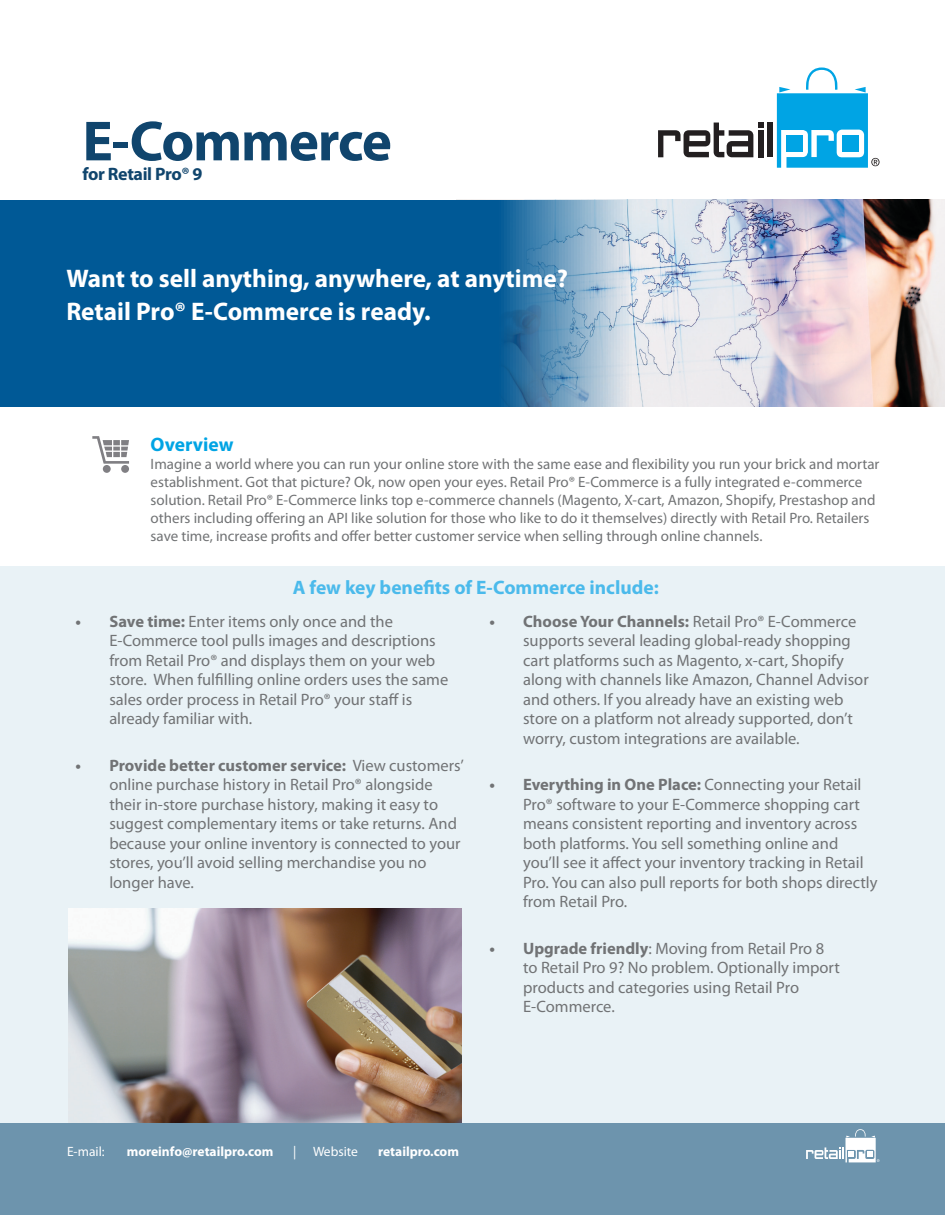
<style>
.page{position:relative;width:945px;height:1215px;background:#fff}
.page>*{position:absolute;margin:0;border:0;box-sizing:border-box;transform-origin:0 0}
.t1{font:700 57px "Myriad Pro";letter-spacing:-.02em;color:#10456d}
.t2{font:700 25.5px/33px "Myriad Pro";color:#fff}
.t3{font:700 19.5px "Myriad Pro";color:#4bbaeb}
.t4{font:700 19.5px "Myriad Pro";color:#00a4e4}
.t5{font:700 18px "Myriad Pro";letter-spacing:-.02em;color:#10456d}
.t6{font:16.5px/19.5px "Myriad Pro";color:#717375}
.t7{font:15px/18px "Myriad Pro";color:#717375}
.t8{font:700 13.5px "Myriad Pro";color:#fff}
.t9{font:13.5px "Myriad Pro";color:#fff}
.s1{font-weight:700}
</style>
<div class="page">
<div style="left:0;top:566px;width:945px;height:636px;background:#e9f2f6"></div>
<img style="left:456px;top:199px;width:489px;height:208px">
<svg style="left:1px;top:200px;width:737px;height:207px;background:#3479a9"></svg>
<img style="left:69px;top:908px;width:393px;height:216px">
<svg style="left:92px;top:436px;width:37px;height:37px"></svg>
<div style="left:0;top:1124px;width:945px;height:91px;background:#6d94ad"></div>
<svg style="left:806px;top:1129px;width:74px;height:33px"></svg>
<div style="left:768px;top:122px;width:5px;height:35px;background:#231f20"></div>
<svg style="left:658px;top:122px;width:105px;height:35px"></svg>
<svg style="left:777px;top:68px;width:103px;height:100px"></svg>
<p class="t1" style="left:82px;top:104px;width:311px">E-Commerce</p>
<p class="t5" style="left:82px;top:163px;width:122px">for Retail Pro® 9</p>
<p class="t2" style="left:66px;top:261px;width:503px">Want to sell anything, anywhere, at anytime?<br>Retail Pro® E-Commerce is ready.</p>
<p class="t4" style="left:151px;top:431px;width:84px">Overview</p>
<p class="t7" style="left:151px;top:454px;width:730px">Imagine a world where you can run your online store with the same ease and flexibility you run your brick and mortar establishment. Got that picture? Ok, now open your eyes. Retail Pro® E-Commerce is a fully integrated e-commerce solution. Retail Pro® E-Commerce links top e-commerce channels (Magento, X-cart, Amazon, Shopify, Prestashop and others including offering an API like solution for those who like to do it themselves) directly with Retail Pro. Retailers save time, increase profits and offer better customer service when selling through online channels.</p>
<p class="t3" style="left:293px;top:574px;width:367px">A few key benefits of E-Commerce include:</p>
<p class="t6" style="left:109px;top:611px;width:340px;text-indent:-34px"><span class="s1">• Save time:</span> Enter items only once and the E-Commerce tool pulls images and descriptions from Retail Pro® and displays them on your web store. When fulfilling online orders uses the same sales order process in Retail Pro® your staff is already familiar with.</p>
<p class="t6" style="left:109px;top:755px;width:356px;text-indent:-34px"><span class="s1">• Provide better customer service:</span> View customers’ online purchase history in Retail Pro® alongside their in-store purchase history, making it easy to suggest complementary items or take returns. And because your online inventory is connected to your stores, you’ll avoid selling merchandise you no longer have.</p>
<p class="t6" style="left:523px;top:611px;width:347px;text-indent:-34px"><span class="s1">• Choose Your Channels:</span> Retail Pro® E-Commerce supports several leading global-ready shopping cart platforms such as Magento, x-cart, Shopify along with channels like Amazon, Channel Advisor and others. If you already have an existing web store on a platform not already supported, don’t worry, custom integrations are available.</p>
<p class="t6" style="left:523px;top:775px;width:356px;text-indent:-34px"><span class="s1">• Everything in One Place:</span> Connecting your Retail Pro® software to your E-Commerce shopping cart means consistent reporting and inventory across both platforms. You sell something online and you’ll see it affect your inventory tracking in Retail Pro. You can also pull reports for both shops directly from Retail Pro.</p>
<p class="t6" style="left:523px;top:938px;width:318px;text-indent:-34px"><span class="s1">• Upgrade friendly</span>: Moving from Retail Pro 8 to Retail Pro 9? No problem. Optionally import products and categories using Retail Pro E-Commerce.</p>
<p class="t9" style="left:67px;top:1143px;width:39px">E-mail:</p>
<p class="t8" style="left:127px;top:1142px;width:148px">moreinfo@retailpro.com</p>
<p class="t9" style="left:293px;top:1143px;width:66px">| Website</p>
<p class="t8" style="left:378px;top:1142px;width:82px">retailpro.com</p>
</div>
